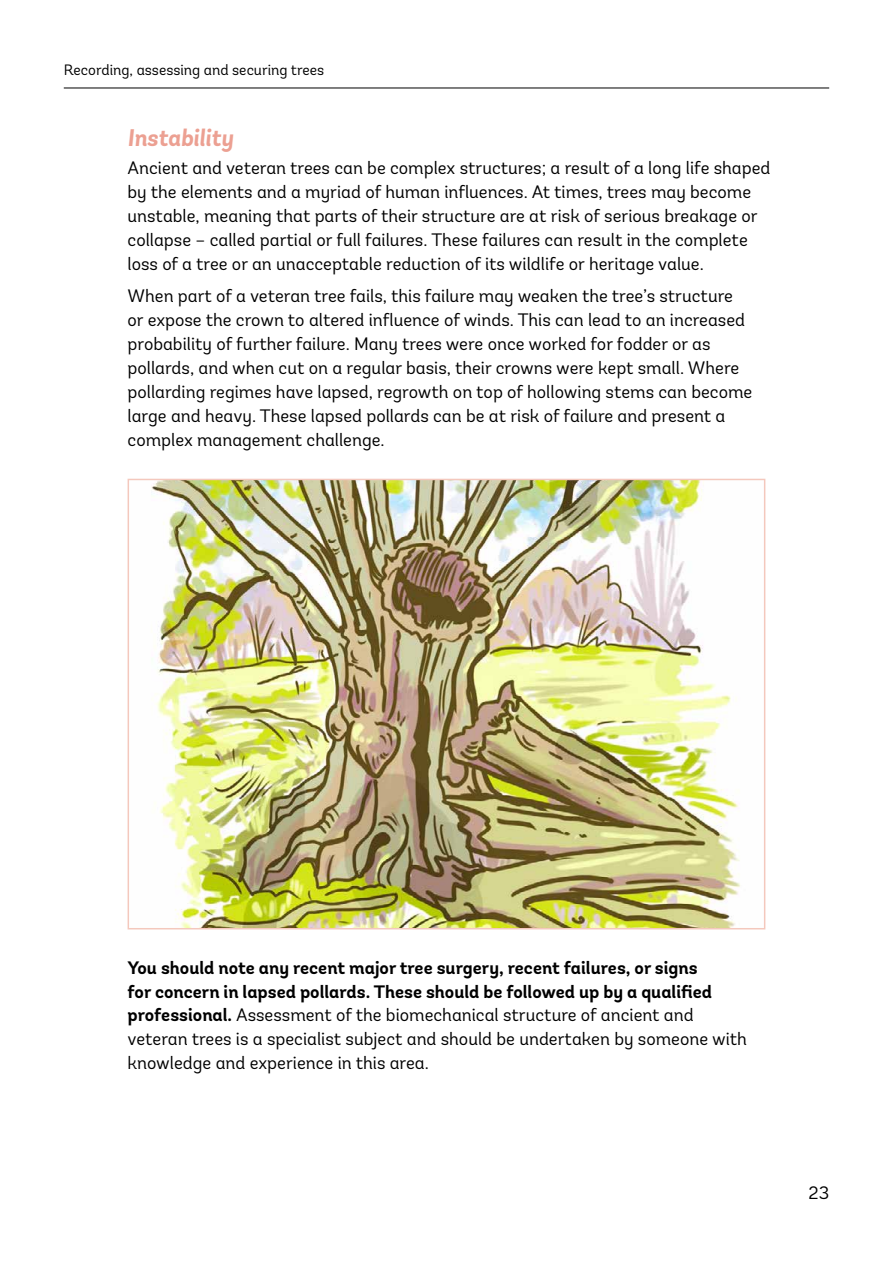
<style>
.page{position:relative;width:893px;height:1263px;background:#fff}
.page>*{position:absolute;margin:0;border:0;box-sizing:border-box;transform-origin:0 0}
.H6_sub-heading{font:italic 700 24px "Andes";color:#eca092}
.t1{font:18px/24px "Andes";color:#000}
.t2{font:15px "Andes";color:#000}
.s1{font-weight:700}
</style>
<div class="page">
<hr style="left:64px;top:88px;width:765px;height:1px;background:#000">
<img style="left:151px;top:482px;width:589px;height:444px">
<div style="left:128px;top:479px;width:637px;height:450px;border:2px solid #f4c8bd"></div>
<p class="t2" style="left:64px;top:61px;width:262px">Recording, assessing and securing trees</p>
<h6 class="H6_sub-heading" style="left:128px;top:122px;width:107px">Instability</h6>
<p class="t1" style="left:128px;top:156px;width:644px">Ancient and veteran trees can be complex structures; a result of a long life shaped by the elements and a myriad of human influences. At times, trees may become unstable, meaning that parts of their structure are at risk of serious breakage or collapse – called partial or full failures. These failures can result in the complete loss of a tree or an unacceptable reduction of its wildlife or heritage value.</p>
<p class="t1" style="left:128px;top:284px;width:626px">When part of a veteran tree fails, this failure may weaken the tree’s structure or expose the crown to altered influence of winds. This can lead to an increased probability of further failure. Many trees were once worked for fodder or as pollards, and when cut on a regular basis, their crowns were kept small. Where pollarding regimes have lapsed, regrowth on top of hollowing stems can become large and heavy. These lapsed pollards can be at risk of failure and present a complex management challenge.</p>
<p class="t1" style="left:128px;top:955px;width:621px"><span class="s1">You should note any recent major tree surgery, recent failures, or signs<br>for concern in lapsed pollards. These should be followed up by a qualified professional.</span> Assessment of the biomechanical structure of ancient and veteran trees is a specialist subject and should be undertaken by someone with knowledge and experience in this area.</p>
<p class="t1" style="left:808px;top:1181px;width:22px">23</p>
</div>
